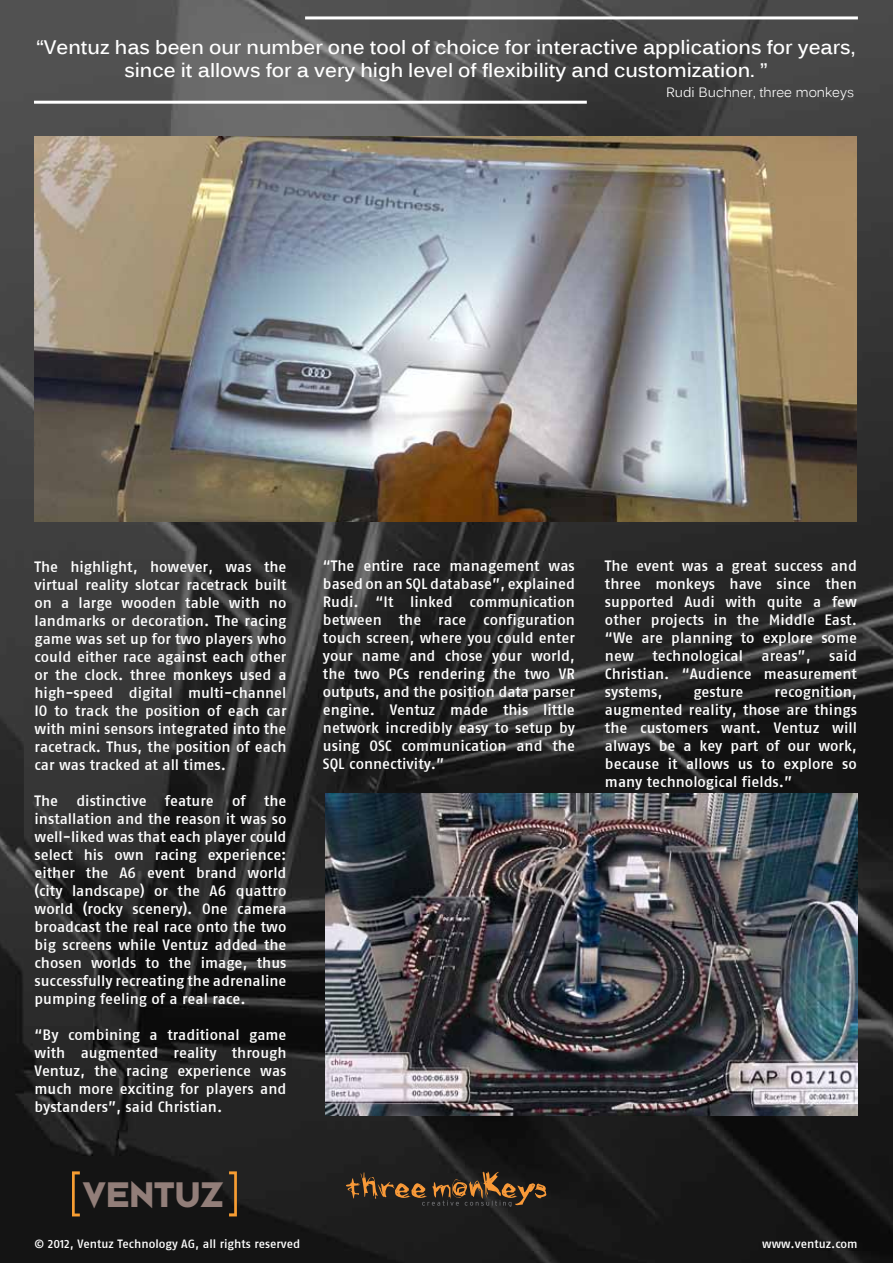
<style>
.page{position:relative;width:893px;height:1263px;background:#fff}
.page>*{position:absolute;margin:0;border:0;box-sizing:border-box;transform-origin:0 0}
.t1{font:700 19.5px/23.4px "Kalinga";color:#fff;text-align:center}
.t2{font:15px/18px "Fago No Med Lf Roman";color:#fff;text-align:justify}
.t3{font:13.5px "Kalinga";color:#fff}
.t4{font:12px "Fago No Med Lf Roman";color:#fff}
</style>
<div class="page">
<img style="left:0;top:0;width:893px;height:1263px">
<img style="left:34px;top:137px;width:823px;height:384px">
<hr style="left:305px;top:16px;width:553px;height:3px;background:#fff">
<hr style="left:34px;top:101px;width:553px;height:3px;background:#fff">
<img style="left:325px;top:794px;width:533px;height:321px">
<svg style="left:229px;top:1171px;width:8px;height:45px"></svg>
<svg style="left:346px;top:1171px;width:200px;height:36px;background:#473523"></svg>
<div style="left:72px;top:1171px;width:151px;height:45px;background:#141414"></div>
<h1 class="t1" style="left:36px;top:37px;width:820px">“Ventuz has been our number one tool of choice for interactive applications for years, since it allows for a very high level of flexibility and customization. ”</h1>
<p class="t3" style="left:666px;top:84px;width:189px">Rudi Buchner, three monkeys</p>
<p class="t2" style="left:34px;top:557px;width:254px">The highlight, however, was the virtual reality slotcar racetrack built on a large wooden table with no landmarks or decoration. The racing game was set up for two players who could either race against each other or the clock. three monkeys used a high-speed digital multi-channel IO to track the position of each car with mini sensors integrated into the racetrack. Thus, the position of each car was tracked at all times.</p>
<p class="t2" style="left:34px;top:791px;width:254px">The distinctive feature of the installation and the reason it was so well-liked was that each player could select his own racing experience: either the A6 event brand world (city landscape) or the A6 quattro world (rocky scenery). One camera broadcast the real race onto the two big screens while Ventuz added the chosen worlds to the image, thus successfully recreating the adrenaline pumping feeling of a real race.</p>
<p class="t2" style="left:34px;top:1025px;width:254px">“By combining a traditional game with augmented reality through Ventuz, the racing experience was much more exciting for players and bystanders”, said Christian.</p>
<p class="t2" style="left:323px;top:556px;width:254px">“The entire race management was based on an SQL database”, explained Rudi. “It linked communication between the race configuration touch screen, where you could enter your name and chose your world, the two PCs rendering the two VR outputs, and the position data parser engine. Ventuz made this little network incredibly easy to setup by using OSC communication and the SQL connectivity.”</p>
<p class="t2" style="left:605px;top:556px;width:254px">The event was a great success and three monkeys have since then supported Audi with quite a few other projects in the Middle East. “We are planning to explore some new technological areas”, said Christian. “Audience measurement systems,</p>
<p class="t2" style="left:605px;top:682px;width:253px;text-indent:170px">recognition, augmented reality, those are things the customers want. Ventuz will always be a key part of our work, because it allows us to explore so many technological fields.”</p>
<p class="t2" style="left:693px;top:682px;width:52px">gesture</p>
<p class="t4" style="left:35px;top:1237px;width:267px">© 2012, Ventuz Technology AG, all rights reserved</p>
<p class="t4" style="left:762px;top:1237px;width:97px">www.ventuz.com</p>
</div>
